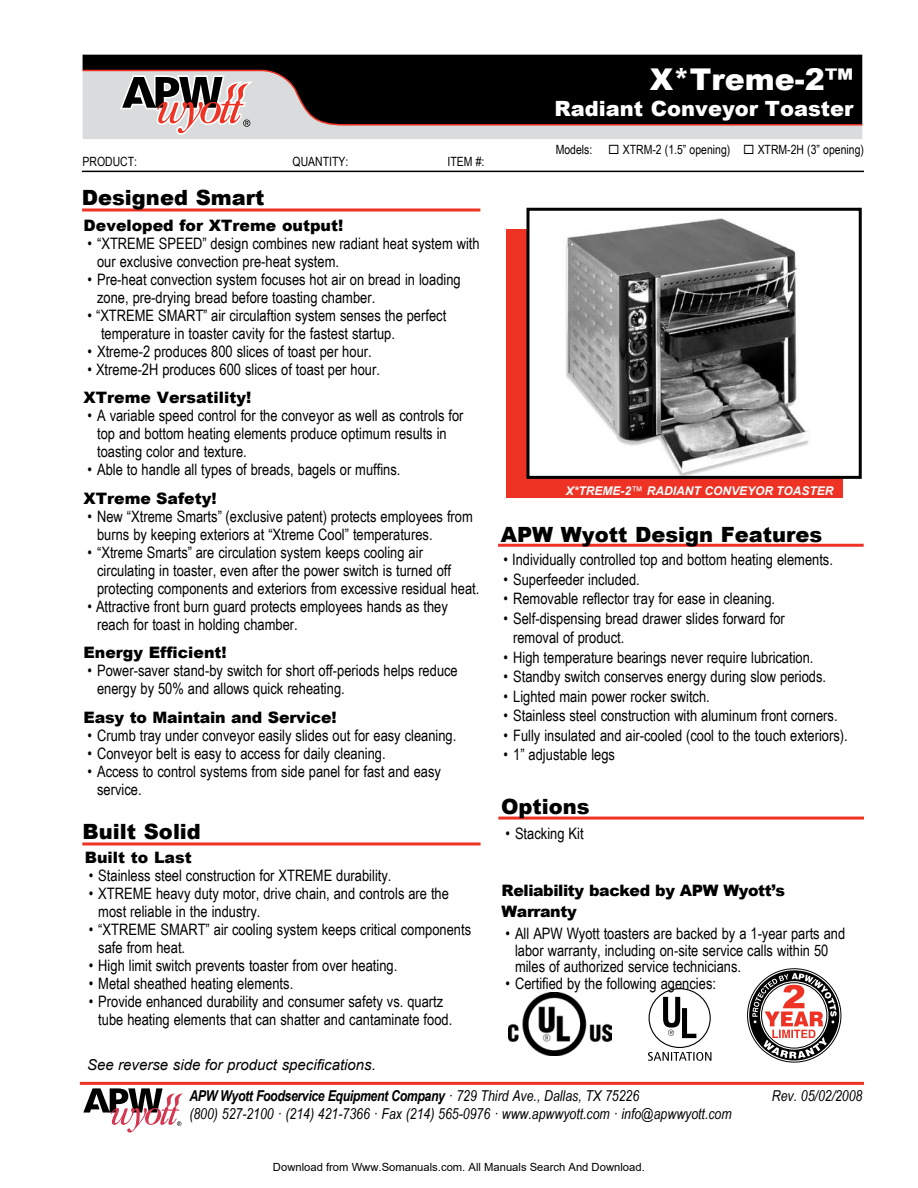
<style>
.page{position:relative;width:918px;height:1188px;background:#fff}
.page>*{position:absolute;margin:0;border:0;box-sizing:border-box;transform-origin:0 0}
.t1{font:900 30px "Arial";color:#fff}
.t2{font:900 21px "Arial";color:#000}
.t3{font:900 21px "Arial";color:#fff}
.t4{font:15.75px/18px "Arial Narrow";color:#000}
.t5{font:900 15.75px "Arial";color:#000}
.t6{font:900 15.75px/21px "Arial";letter-spacing:-.025em;color:#000}
.t7{font:italic 15px/18px "Arial Narrow";color:#000}
.t8{font:italic 15px "Arial";color:#000}
.t9{font:12.75px "Arial Narrow";color:#000}
.t10{font:italic 700 12px "Arial";color:#fff}
.t11{font:11.25px "Arial";color:#000}
.s1{font-weight:400;font-style:normal}
.s2{font-weight:700}
</style>
<div class="page">
<div style="left:83px;top:126px;width:779px;height:13px;background:#d9dbdc"></div>
<div style="left:83px;top:55px;width:779px;height:14px;background:#000"></div>
<svg style="left:82px;top:69px;width:780px;height:57px;background:#231d1d"></svg>
<svg style="left:118px;top:73px;width:139px;height:63px;background:#b6a3a2"></svg>
<hr style="left:82px;top:171px;width:782px;height:1px;background:#000">
<div style="left:506px;top:230px;width:337px;height:268px;background:#ee3224"></div>
<div style="left:528px;top:209px;width:332px;height:268px;background:#fff"></div>
<img style="left:565px;top:218px;width:244px;height:257px">
<div style="left:526px;top:208px;width:336px;height:271px;border:3px solid #000"></div>
<hr style="left:82px;top:209px;width:398px;height:3px;background:#ee3224">
<hr style="left:498px;top:544px;width:366px;height:3px;background:#ee3224">
<hr style="left:82px;top:842px;width:399px;height:3px;background:#ee3224">
<hr style="left:80px;top:1082px;width:784px;height:3px;background:#ee3224">
<svg style="left:749px;top:970px;width:90px;height:90px"></svg>
<img style="left:508px;top:993px;width:103px;height:62px">
<svg style="left:648px;top:1052px;width:63px;height:9px"></svg>
<svg style="left:663px;top:997px;width:33px;height:41px"></svg>
<div style="left:649px;top:988px;width:62px;height:60px;border:1px solid #000;border-radius:50%"></div>
<svg style="left:83px;top:1088px;width:100px;height:45px"></svg>
<hr style="left:498px;top:817px;width:366px;height:3px;background:#ee3224">
<p class="t9" style="left:83px;top:152px;width:56px">PRODUCT:</p>
<p class="t9" style="left:293px;top:152px;width:57px">QUANTITY:</p>
<p class="t9" style="left:448px;top:152px;width:38px">ITEM #:</p>
<h2 class="t2" style="left:82px;top:182px;width:184px">Designed Smart</h2>
<p class="t5" style="left:84px;top:214px;width:261px">Developed for XTreme output!</p>
<p class="t4" style="left:97px;top:233px;width:384px;text-indent:-10px">• “XTREME SPEED” design combines new radiant heat system with our exclusive convection pre-heat system.</p>
<p class="t4" style="left:97px;top:269px;width:365px;text-indent:-10px">• Pre-heat convection system focuses hot air on bread in loading zone, pre-drying bread before toasting chamber.</p>
<p class="t4" style="left:101px;top:305px;width:347px;text-indent:-13px">• “XTREME SMART” air circulaftion system senses the perfect temperature in toaster cavity for the fastest startup.</p>
<p class="t4" style="left:88px;top:341px;width:286px">• Xtreme-2 produces 800 slices of toast per hour.</p>
<p class="t4" style="left:88px;top:359px;width:294px">• Xtreme-2H produces 600 slices of toast per hour.</p>
<p class="t5" style="left:84px;top:386px;width:169px">XTreme Versatility!</p>
<p class="t4" style="left:97px;top:406px;width:368px;text-indent:-10px">• A variable speed control for the conveyor as well as controls for top and bottom heating elements produce optimum results in toasting color and texture.</p>
<p class="t4" style="left:88px;top:460px;width:314px">• Able to handle all types of breads, bagels or muffins.</p>
<p class="t5" style="left:84px;top:487px;width:134px">XTreme Safety!</p>
<p class="t4" style="left:97px;top:506px;width:377px;text-indent:-10px">• New “Xtreme Smarts” (exclusive patent) protects employees from burns by keeping exteriors at “Xtreme Cool” temperatures.</p>
<p class="t4" style="left:97px;top:542px;width:384px;text-indent:-10px">• “Xtreme Smarts” are circulation system keeps cooling air circulating in toaster, even after the power switch is turned off protecting components and exteriors from excessive residual heat.</p>
<p class="t4" style="left:97px;top:596px;width:352px;text-indent:-10px">• Attractive front burn guard protects employees hands as they reach for toast in holding chamber.</p>
<p class="t5" style="left:84px;top:641px;width:145px">Energy Efficient!</p>
<p class="t4" style="left:97px;top:661px;width:362px;text-indent:-10px">• Power-saver stand-by switch for short off-periods helps reduce energy by 50% and allows quick reheating.</p>
<p class="t5" style="left:84px;top:706px;width:255px">Easy to Maintain and Service!</p>
<p class="t4" style="left:88px;top:726px;width:370px">• Crumb tray under conveyor easily slides out for easy cleaning.</p>
<p class="t4" style="left:88px;top:744px;width:300px">• Conveyor belt is easy to access for daily cleaning.</p>
<p class="t4" style="left:97px;top:762px;width:345px;text-indent:-10px">• Access to control systems from side panel for fast and easy service.</p>
<h2 class="t2" style="left:82px;top:817px;width:120px">Built Solid</h2>
<p class="t5" style="left:85px;top:846px;width:108px">Built to Last</p>
<p class="t4" style="left:89px;top:866px;width:304px">• Stainless steel construction for XTREME durability.</p>
<p class="t4" style="left:98px;top:884px;width:352px;text-indent:-10px">• XTREME heavy duty motor, drive chain, and controls are the most reliable in the industry.</p>
<p class="t4" style="left:98px;top:920px;width:374px;text-indent:-10px">• “XTREME SMART” air cooling system keeps critical components safe from heat.</p>
<p class="t4" style="left:89px;top:956px;width:310px">• High limit switch prevents toaster from over heating.</p>
<p class="t4" style="left:89px;top:974px;width:206px">• Metal sheathed heating elements.</p>
<p class="t4" style="left:98px;top:992px;width:356px;text-indent:-10px">• Provide enhanced durability and consumer safety vs. quartz tube heating elements that can shatter and cantaminate food.</p>
<p class="t8" style="left:87px;top:1055px;width:290px">See reverse side for product specifications.</p>
<h1 class="t1" style="left:650px;top:58px;width:205px">X*Treme-2™</h1>
<h2 class="t3" style="left:554px;top:93px;width:301px">Radiant Conveyor Toaster</h2>
<p class="t9" style="left:556px;top:140px;width:38px">Models:</p>
<p class="t9" style="left:608px;top:140px;width:257px">◻ XTRM-2 (1.5” opening) ◻ XTRM-2H (3” opening)</p>
<p class="t10" style="left:566px;top:483px;width:269px">X*TREME-2<span class="s1">™</span> RADIANT CONVEYOR TOASTER</p>
<h2 class="t2" style="left:501px;top:519px;width:323px">APW Wyott Design Features</h2>
<p class="t4" style="left:504px;top:550px;width:331px">• Individually controlled top and bottom heating elements.</p>
<p class="t4" style="left:504px;top:570px;width:138px">• Superfeeder included.</p>
<p class="t4" style="left:504px;top:589px;width:273px">• Removable reflector tray for ease in cleaning.</p>
<p class="t4" style="left:513px;top:608px;width:273px;line-height:19.5px;text-indent:-10px">• Self-dispensing bread drawer slides forward for removal of product.</p>
<p class="t4" style="left:504px;top:648px;width:311px">• High temperature bearings never require lubrication.</p>
<p class="t4" style="left:504px;top:667px;width:324px">• Standby switch conserves energy during slow periods.</p>
<p class="t4" style="left:504px;top:687px;width:208px">• Lighted main power rocker switch.</p>
<p class="t4" style="left:504px;top:706px;width:336px">• Stainless steel construction with aluminum front corners.</p>
<p class="t4" style="left:504px;top:726px;width:346px">• Fully insulated and air-cooled (cool to the touch exteriors).</p>
<p class="t4" style="left:504px;top:745px;width:113px">• 1” adjustable legs</p>
<h2 class="t2" style="left:501px;top:791px;width:90px">Options</h2>
<p class="t4" style="left:505px;top:823px;width:80px">• Stacking Kit</p>
<p class="t6" style="left:502px;top:879px;width:285px">Reliability backed by APW Wyott’s<br>Warranty</p>
<p class="t4" style="left:515px;top:925px;width:332px;line-height:16.5px;text-indent:-10px">• All APW Wyott toasters are backed by a 1-year parts and labor warranty, including on-site service calls within 50 miles of authorized service technicians.</p>
<p class="t4" style="left:505px;top:973px;width:212px">• Certified by the following agencies:</p>
<p class="t7" style="left:189px;top:1087px;width:544px"><span class="s2">APW Wyott Foodservice Equipment Company</span> · 729 Third Ave., Dallas, TX 75226<br>(800) 527-2100 · (214) 421-7366 · Fax (214) 565-0976 · www.apwwyott.com · info@apwwyott.com</p>
<p class="t7" style="left:772px;top:1087px;width:92px">Rev. 05/02/2008</p>
<p class="t11" style="left:273px;top:1160px;width:373px">Download from Www.Somanuals.com. All Manuals Search And Download.</p>
</div>
